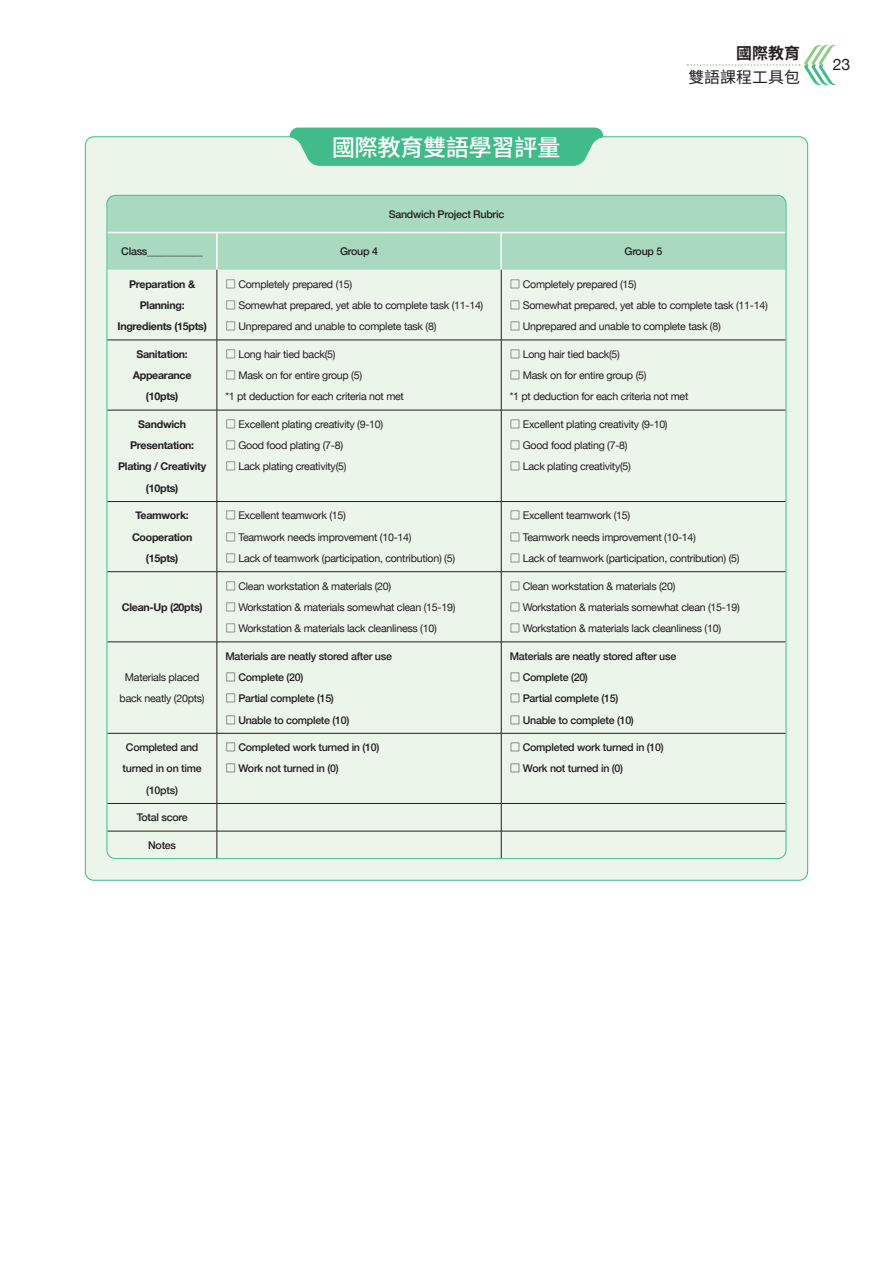
<style>
.page{position:relative;width:893px;height:1263px;background:#fff}
.page>*{position:absolute;margin:0;border:0;box-sizing:border-box;transform-origin:0 0}
.段落樣式1{font:500 23.4px "Noto Sans CJ Ktc";letter-spacing:-.025em;color:#fff}
.t1{font:15.9px "Noto Sans CJ Ktc";color:#231f20}
.t2{font:700 15.9px "Noto Sans CJ Ktc";color:#231f20}
.t3{font:15.9px "Helvetica Neue";color:#231f20}
.t4{font:10.65px/21.3px "Helvetica Neue";letter-spacing:-.025em;color:#231f20}
.t5{font:500 10.65px/21.3px "Helvetica Neue";letter-spacing:-.025em;color:#231f20;text-align:center}
.t6{font:700 10.65px/21.3px "Helvetica Neue";letter-spacing:-.025em;color:#231f20;text-align:center}
.s1{font-family:"Noto Sans CJ Ktc"}
</style>
<div class="page">
<svg style="left:687px;top:45px;width:149px;height:40px"></svg>
<div style="left:290px;top:128px;width:313px;height:39px;background:#41bb8a;border-radius:9px"></div>
<svg style="left:85px;top:136px;width:723px;height:745px;background:#d4eddd"></svg>
<div style="left:107px;top:195px;width:679px;height:75px;background:#a9d9bf"></div>
<div style="left:107px;top:270px;width:679px;height:589px;background:#ebf5ea"></div>
<hr style="left:216px;top:233px;width:2px;height:37px;background:#fff">
<hr style="left:500px;top:233px;width:2px;height:37px;background:#fff">
<hr style="left:217px;top:270px;width:1px;height:70px;background:#231f20">
<hr style="left:501px;top:270px;width:1px;height:70px;background:#231f20">
<hr style="left:107px;top:340px;width:110px;height:1px;background:#231f20">
<hr style="left:217px;top:340px;width:284px;height:1px;background:#231f20">
<hr style="left:217px;top:340px;width:1px;height:70px;background:#231f20">
<hr style="left:501px;top:340px;width:285px;height:1px;background:#231f20">
<hr style="left:501px;top:340px;width:1px;height:70px;background:#231f20">
<hr style="left:107px;top:410px;width:110px;height:1px;background:#231f20">
<hr style="left:217px;top:410px;width:284px;height:1px;background:#231f20">
<hr style="left:217px;top:410px;width:1px;height:91px;background:#231f20">
<hr style="left:501px;top:410px;width:285px;height:1px;background:#231f20">
<hr style="left:501px;top:410px;width:1px;height:91px;background:#231f20">
<hr style="left:107px;top:501px;width:110px;height:1px;background:#231f20">
<hr style="left:217px;top:501px;width:284px;height:1px;background:#231f20">
<hr style="left:217px;top:502px;width:1px;height:69px;background:#231f20">
<hr style="left:501px;top:501px;width:285px;height:1px;background:#231f20">
<hr style="left:501px;top:502px;width:1px;height:69px;background:#231f20">
<hr style="left:217px;top:572px;width:1px;height:70px;background:#231f20">
<hr style="left:501px;top:572px;width:1px;height:70px;background:#231f20">
<hr style="left:217px;top:642px;width:1px;height:91px;background:#231f20">
<hr style="left:501px;top:642px;width:1px;height:91px;background:#231f20">
<hr style="left:217px;top:733px;width:1px;height:70px;background:#231f20">
<hr style="left:501px;top:733px;width:1px;height:70px;background:#231f20">
<svg style="left:217px;top:804px;width:1px;height:53px"></svg>
<svg style="left:501px;top:804px;width:1px;height:53px"></svg>
<hr style="left:217px;top:232px;width:284px;height:1px;background:#fff">
<hr style="left:501px;top:232px;width:285px;height:1px;background:#fff">
<hr style="left:107px;top:232px;width:110px;height:1px;background:#fff">
<hr style="left:107px;top:571px;width:110px;height:1px;background:#231f20">
<hr style="left:217px;top:571px;width:284px;height:1px;background:#231f20">
<hr style="left:501px;top:571px;width:285px;height:1px;background:#231f20">
<hr style="left:107px;top:803px;width:110px;height:1px;background:#231f20">
<hr style="left:217px;top:803px;width:284px;height:1px;background:#231f20">
<hr style="left:501px;top:803px;width:285px;height:1px;background:#231f20">
<hr style="left:107px;top:831px;width:110px;height:1px;background:#231f20">
<hr style="left:217px;top:831px;width:284px;height:1px;background:#231f20">
<hr style="left:501px;top:831px;width:285px;height:1px;background:#231f20">
<hr style="left:107px;top:642px;width:110px;height:1px;background:#231f20">
<hr style="left:217px;top:642px;width:284px;height:1px;background:#231f20">
<hr style="left:501px;top:642px;width:285px;height:1px;background:#231f20">
<hr style="left:107px;top:733px;width:110px;height:1px;background:#231f20">
<hr style="left:217px;top:733px;width:284px;height:1px;background:#231f20">
<hr style="left:501px;top:733px;width:285px;height:1px;background:#231f20">
<p class="段落樣式1" style="left:332px;top:134px;width:230px">國際教育雙語學習評量</p>
<p class="t5" style="left:389px;top:203px;width:117px">Sandwich Project Rubric</p>
<h2 class="t2" style="left:736px;top:45px;width:65px">國際教育</h2>
<h2 class="t1" style="left:688px;top:68px;width:113px">雙語課程工具包</h2>
<p class="t5" style="left:121px;top:240px;width:83px">Class___________</p>
<p class="t5" style="left:340px;top:240px;width:39px">Group 4</p>
<p class="t5" style="left:625px;top:240px;width:39px">Group 5</p>
<p class="t6" style="left:118px;top:273px;width:91px">Preparation &amp;<br>Planning:<br>Ingredients (15pts)</p>
<p class="t4" style="left:225px;top:274px;width:128px"><span class="s1">□</span> Completely prepared (15)</p>
<p class="t4" style="left:510px;top:274px;width:128px"><span class="s1">□</span> Completely prepared (15)</p>
<p class="t4" style="left:510px;top:295px;width:260px"><span class="s1">□</span> Somewhat prepared, yet able to complete task (11-14)</p>
<p class="t4" style="left:510px;top:316px;width:213px"><span class="s1">□</span> Unprepared and unable to complete task (8)</p>
<p class="t4" style="left:225px;top:295px;width:260px"><span class="s1">□</span> Somewhat prepared, yet able to complete task (11-14)</p>
<p class="t4" style="left:225px;top:316px;width:213px"><span class="s1">□</span> Unprepared and unable to complete task (8)</p>
<p class="t6" style="left:133px;top:344px;width:60px">Sanitation:<br>Appearance (10pts)</p>
<p class="t4" style="left:225px;top:344px;width:112px"><span class="s1">□</span> Long hair tied back(5)</p>
<p class="t4" style="left:225px;top:365px;width:180px"><span class="s1">□</span> Mask on for entire group (5)<br>*1 pt deduction for each criteria not met</p>
<p class="t6" style="left:118px;top:414px;width:90px">Sandwich<br>Presentation:<br>Plating / Creativity (10pts)</p>
<p class="t4" style="left:225px;top:414px;width:159px"><span class="s1">□</span> Excellent plating creativity (9-10)</p>
<p class="t4" style="left:225px;top:435px;width:119px"><span class="s1">□</span> Good food plating (7-8)</p>
<p class="t4" style="left:225px;top:457px;width:123px"><span class="s1">□</span> Lack plating creativity(5)</p>
<p class="t6" style="left:132px;top:505px;width:62px">Teamwork:<br>Cooperation (15pts)</p>
<p class="t4" style="left:225px;top:506px;width:122px"><span class="s1">□</span> Excellent teamwork (15)</p>
<p class="t4" style="left:225px;top:527px;width:188px"><span class="s1">□</span> Teamwork needs improvement (10-14)</p>
<p class="t4" style="left:225px;top:548px;width:231px"><span class="s1">□</span> Lack of teamwork (participation, contribution) (5)</p>
<p class="t6" style="left:122px;top:597px;width:82px">Clean-Up (20pts)</p>
<p class="t4" style="left:120px;top:667px;width:87px;text-align:center">Materials placed back neatly (20pts)</p>
<p class="t4" style="left:225px;top:576px;width:167px"><span class="s1">□</span> Clean workstation &amp; materials (20)</p>
<p class="t4" style="left:225px;top:597px;width:232px"><span class="s1">□</span> Workstation &amp; materials somewhat clean (15-19)</p>
<p class="t4" style="left:225px;top:618px;width:213px"><span class="s1">□</span> Workstation &amp; materials lack cleanliness (10)</p>
<p class="t5" style="left:225px;top:644px;width:168px">Materials are neatly stored after use</p>
<p class="t5" style="left:225px;top:666px;width:80px"><span class="s1">□</span> Complete (20)</p>
<p class="t5" style="left:225px;top:687px;width:110px"><span class="s1">□</span> Partial complete (15)</p>
<p class="t5" style="left:225px;top:708px;width:126px"><span class="s1">□</span> Unable to complete (10)</p>
<p class="t5" style="left:123px;top:736px;width:81px">Completed and turned in on time (10pts)</p>
<p class="t5" style="left:225px;top:736px;width:156px"><span class="s1">□</span> Completed work turned in (10)</p>
<p class="t5" style="left:225px;top:757px;width:115px"><span class="s1">□</span> Work not turned in (0)</p>
<p class="t5" style="left:137px;top:806px;width:52px">Total score</p>
<p class="t5" style="left:148px;top:834px;width:29px">Notes</p>
<p class="t4" style="left:510px;top:344px;width:112px"><span class="s1">□</span> Long hair tied back(5)</p>
<p class="t4" style="left:510px;top:365px;width:180px"><span class="s1">□</span> Mask on for entire group (5)<br>*1 pt deduction for each criteria not met</p>
<p class="t4" style="left:510px;top:414px;width:159px"><span class="s1">□</span> Excellent plating creativity (9-10)</p>
<p class="t4" style="left:510px;top:435px;width:119px"><span class="s1">□</span> Good food plating (7-8)</p>
<p class="t4" style="left:510px;top:457px;width:123px"><span class="s1">□</span> Lack plating creativity(5)</p>
<p class="t4" style="left:510px;top:506px;width:122px"><span class="s1">□</span> Excellent teamwork (15)</p>
<p class="t4" style="left:510px;top:527px;width:188px"><span class="s1">□</span> Teamwork needs improvement (10-14)</p>
<p class="t4" style="left:510px;top:548px;width:231px"><span class="s1">□</span> Lack of teamwork (participation, contribution) (5)</p>
<p class="t4" style="left:510px;top:576px;width:167px"><span class="s1">□</span> Clean workstation &amp; materials (20)</p>
<p class="t4" style="left:510px;top:597px;width:232px"><span class="s1">□</span> Workstation &amp; materials somewhat clean (15-19)</p>
<p class="t4" style="left:510px;top:618px;width:213px"><span class="s1">□</span> Workstation &amp; materials lack cleanliness (10)</p>
<p class="t5" style="left:510px;top:644px;width:168px">Materials are neatly stored after use</p>
<p class="t5" style="left:510px;top:666px;width:80px"><span class="s1">□</span> Complete (20)</p>
<p class="t5" style="left:510px;top:687px;width:110px"><span class="s1">□</span> Partial complete (15)</p>
<p class="t5" style="left:510px;top:708px;width:126px"><span class="s1">□</span> Unable to complete (10)</p>
<p class="t5" style="left:510px;top:736px;width:156px"><span class="s1">□</span> Completed work turned in (10)</p>
<p class="t5" style="left:510px;top:757px;width:115px"><span class="s1">□</span> Work not turned in (0)</p>
<h2 class="t3" style="left:833px;top:53px;width:19px">23</h2>
</div>
